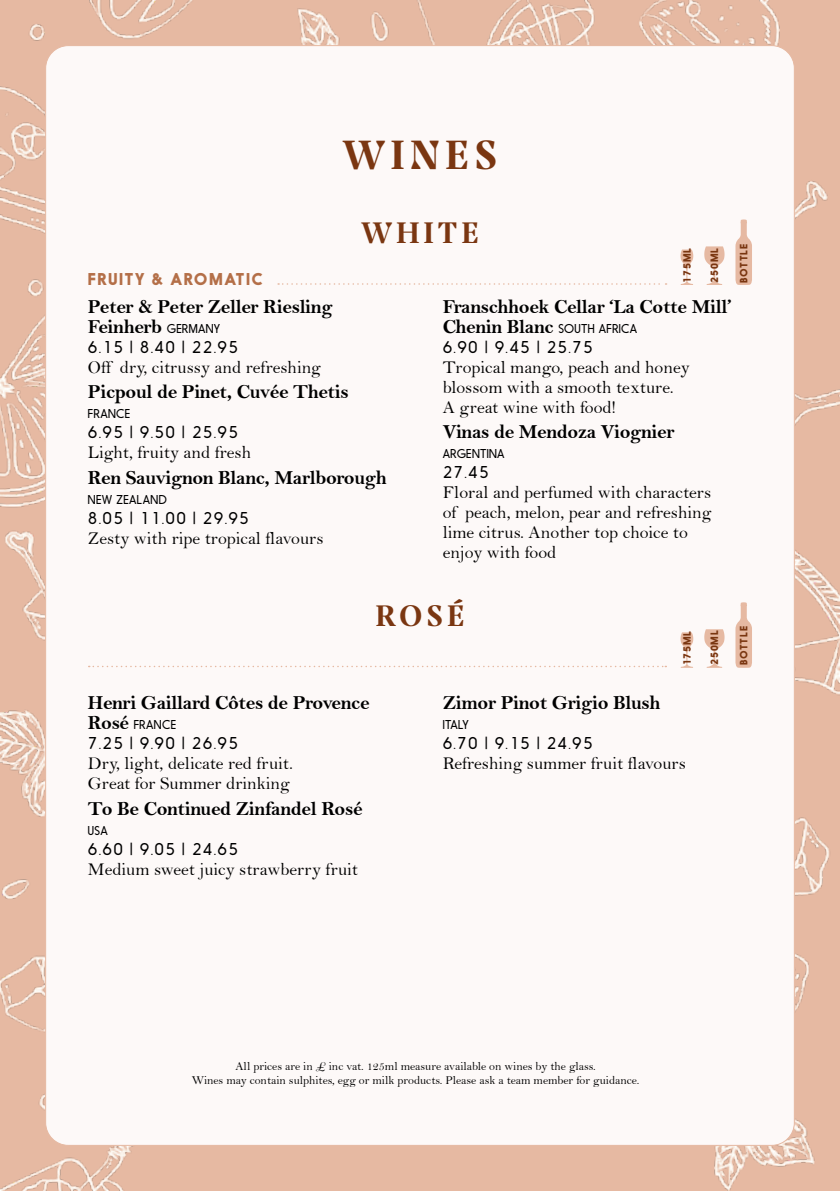
<style>
.page{position:relative;width:840px;height:1191px;background:#fff}
.page>*{position:absolute;margin:0;border:0;box-sizing:border-box;transform-origin:0 0}
.t1{font:44px "Prospectus M Bld";letter-spacing:.12em;color:#7a3611}
.t2{font:32px "Prospectus M Bld";letter-spacing:.12em;color:#7a3611}
.t3{font:20px/20px "Bell MT Bold";letter-spacing:-.02em;color:#000}
.t4{font:18px/20px "Bell";color:#000}
.t5{font:300 16px "Nanami";letter-spacing:.08em;color:#000}
.t6{font:16px "Nanami Bld";letter-spacing:.08em;color:#b46f48}
.t7{font:12px/14px "Bell";color:#000;text-align:center}
.t8{font:300 12px "Nanami";letter-spacing:.03em;color:#000}
.t9{font:10px "Nanami Bld";letter-spacing:.08em;color:#7a3611}
.s1{font-family:"Nanami";font-weight:300;font-size:12px}
.s2{font-family:"Bell MT Bold";font-weight:400;font-size:20px}
</style>
<div class="page">
<img style="left:0;top:0;width:839px;height:1191px">
<div style="left:46px;top:46px;width:747px;height:1099px;background:#fdf9f8;border-radius:23px"></div>
<svg style="left:278px;top:283px;width:388px;height:2px"></svg>
<svg style="left:735px;top:219px;width:16px;height:66px"></svg>
<svg style="left:704px;top:246px;width:20px;height:39px"></svg>
<svg style="left:680px;top:249px;width:13px;height:36px"></svg>
<svg style="left:89px;top:665px;width:577px;height:2px"></svg>
<svg style="left:735px;top:602px;width:16px;height:66px"></svg>
<svg style="left:704px;top:629px;width:20px;height:39px"></svg>
<svg style="left:680px;top:632px;width:13px;height:36px"></svg>
<h1 class="t1" style="left:342px;top:121px;width:156px">WINES</h1>
<h2 class="t2" style="left:361px;top:208px;width:119px">WHITE</h2>
<p class="t9" style="left:680px;top:283px;width:36px;rotate:-90deg">175ML</p>
<p class="t9" style="left:708px;top:283px;width:36px;rotate:-90deg">250ML</p>
<p class="t9" style="left:737px;top:283px;width:41px;rotate:-90deg">BOTTLE</p>
<p class="t6" style="left:88px;top:269px;width:176px">FRUITY &amp; AROMATIC</p>
<p class="t3" style="left:88px;top:296px;width:246px">Peter &amp; Peter Zeller Riesling<br>Feinherb <span class="s1">GERMANY</span></p>
<p class="t5" style="left:88px;top:337px;width:151px">6.15 | 8.40 | 22.95</p>
<p class="t4" style="left:88px;top:357px;width:234px">Off dry, citrussy and refreshing</p>
<p class="t3" style="left:88px;top:382px;width:262px">Picpoul de Pinet, Cuvée Thetis</p>
<p class="t8" style="left:88px;top:407px;width:44px">FRANCE</p>
<p class="t5" style="left:88px;top:423px;width:151px">6.95 | 9.50 | 25.95</p>
<p class="t4" style="left:88px;top:442px;width:164px">Light, fruity and fresh</p>
<p class="t3" style="left:88px;top:467px;width:300px">Ren Sauvignon Blanc, Marlborough</p>
<p class="t8" style="left:88px;top:492px;width:80px">NEW ZEALAND</p>
<p class="t5" style="left:88px;top:509px;width:162px">8.05 | 11.00 | 29.95</p>
<p class="t4" style="left:88px;top:528px;width:237px">Zesty with ripe tropical flavours</p>
<p class="t3" style="left:442px;top:296px;width:290px">Franschhoek Cellar ‘La Cotte Mill’<br>Chenin Blanc <span class="s1">SOUTH AFRICA</span></p>
<p class="t5" style="left:442px;top:337px;width:151px">6.90 | 9.45 | 25.75</p>
<p class="t4" style="left:442px;top:357px;width:248px">Tropical mango, peach and honey blossom with a smooth texture.<br>A great wine with food!</p>
<p class="t3" style="left:442px;top:422px;width:233px">Vinas de Mendoza Viognier</p>
<p class="t8" style="left:442px;top:447px;width:63px">ARGENTINA</p>
<p class="t5" style="left:442px;top:463px;width:47px">27.45</p>
<p class="t4" style="left:442px;top:482px;width:270px">Floral and perfumed with characters of peach, melon, pear and refreshing lime citrus. Another top choice to enjoy with food</p>
<h2 class="t2" style="left:375px;top:591px;width:90px">ROSÉ</h2>
<p class="t9" style="left:680px;top:665px;width:36px;rotate:-90deg">175ML</p>
<p class="t9" style="left:708px;top:665px;width:36px;rotate:-90deg">250ML</p>
<p class="t9" style="left:737px;top:665px;width:41px;rotate:-90deg">BOTTLE</p>
<p class="t3" style="left:88px;top:692px;width:283px">Henri Gaillard Côtes de Provence</p>
<p class="t8" style="left:88px;top:718px;width:90px"><span class="s2">Rosé</span> FRANCE</p>
<p class="t5" style="left:88px;top:734px;width:151px">7.25 | 9.90 | 26.95</p>
<p class="t4" style="left:88px;top:753px;width:206px">Dry, light, delicate red fruit.<br>Great for Summer drinking</p>
<p class="t3" style="left:88px;top:798px;width:276px">To Be Continued Zinfandel Rosé</p>
<p class="t8" style="left:88px;top:823px;width:22px">USA</p>
<p class="t5" style="left:88px;top:840px;width:151px">6.60 | 9.05 | 24.65</p>
<p class="t4" style="left:88px;top:859px;width:271px">Medium sweet juicy strawberry fruit</p>
<p class="t3" style="left:442px;top:692px;width:219px">Zimor Pinot Grigio Blush</p>
<p class="t8" style="left:442px;top:718px;width:28px">ITALY</p>
<p class="t5" style="left:442px;top:734px;width:151px">6.70 | 9.15 | 24.95</p>
<p class="t4" style="left:442px;top:753px;width:245px">Refreshing summer fruit flavours</p>
<p class="t7" style="left:192px;top:1058px;width:449px">All prices are in £ inc vat. 125ml measure available on wines by the glass.<br>Wines may contain sulphites, egg or milk products. Please ask a team member for guidance.</p>
</div>
